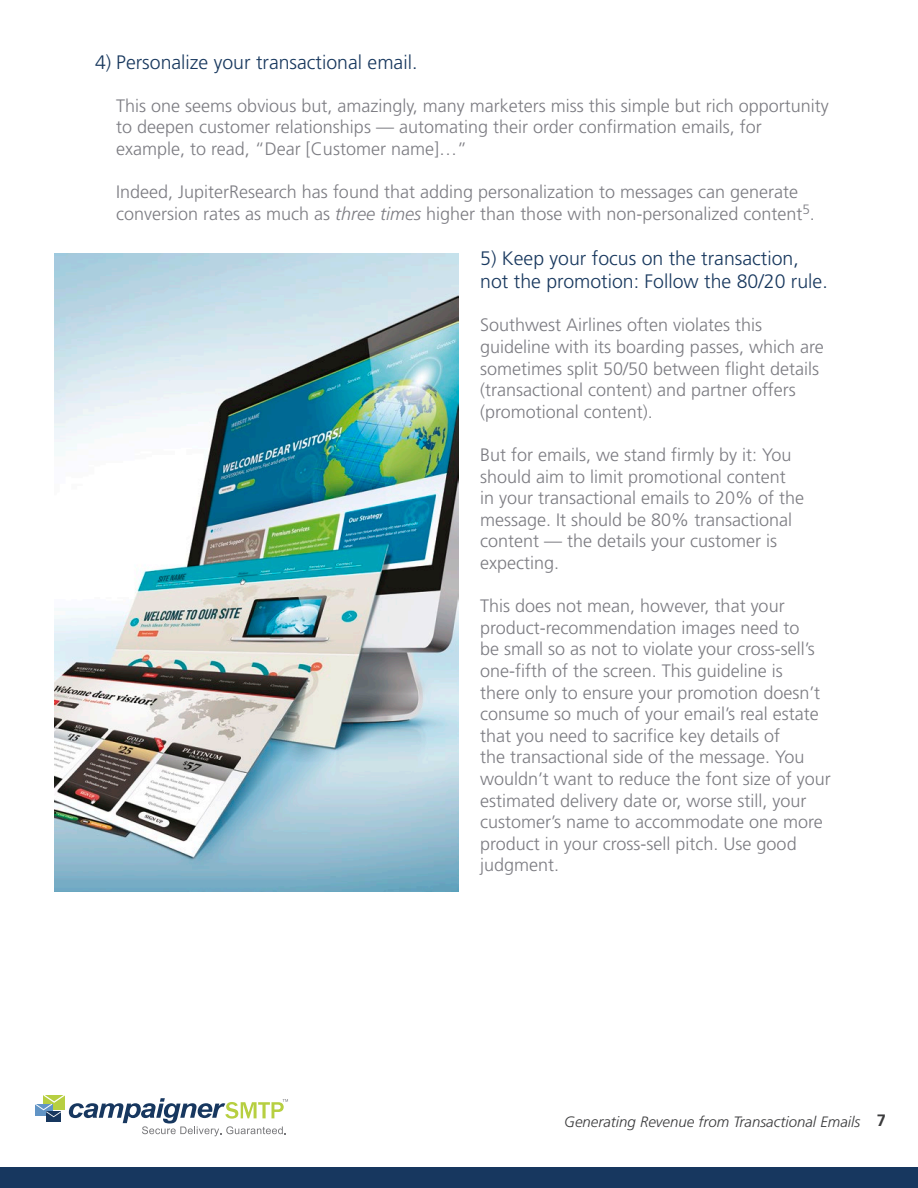
<style>
.page{position:relative;width:918px;height:1188px;background:#fff}
.page>*{position:absolute;margin:0;border:0;box-sizing:border-box;transform-origin:0 0}
.t1{font:300 19.5px/23.4px "Frutiger";color:#18385e}
.t2{font:300 18px/21.6px "Frutiger";color:#7c7c82}
.t3{font:italic 300 15px "Frutiger";color:#3b3b3c}
.s1{font-style:italic}
.s2{font-weight:700;font-style:normal;font-size:16.5px}
</style>
<div class="page">
<div style="left:0;top:1167px;width:918px;height:21px;background:#17375f"></div>
<svg style="left:35px;top:1095px;width:253px;height:41px"></svg>
<img style="left:54px;top:254px;width:405px;height:638px">
<p class="t1" style="left:95px;top:50px;width:324px">4) Personalize your transactional email.</p>
<p class="t2" style="left:116px;top:95px;width:714px">This one seems obvious but, amazingly, many marketers miss this simple but rich opportunity to deepen customer relationships — automating their order confirmation emails, for example, to read, “Dear [Customer name]…”</p>
<p class="t2" style="left:116px;top:181px;width:700px">Indeed, JupiterResearch has found that adding personalization to messages can generate conversion rates as much as <span class="s1">three times</span> higher than those with non-personalized content<sup>5</sup>.</p>
<p class="t1" style="left:480px;top:247px;width:349px">5) Keep your focus on the transaction, not the promotion: Follow the 80/20 rule.</p>
<p class="t2" style="left:480px;top:315px;width:345px">Southwest Airlines often violates this guideline with its boarding passes, which are sometimes split 50/50 between flight details (transactional content) and partner offers (promotional content).</p>
<p class="t2" style="left:480px;top:444px;width:326px">But for emails, we stand firmly by it: You should aim to limit promotional content in your transactional emails to 20% of the message. It should be 80% transactional content — the details your customer is expecting.</p>
<p class="t2" style="left:480px;top:595px;width:352px">This does not mean, however, that your product-recommendation images need to<br>be small so as not to violate your cross-sell’s one-fifth of the screen. This guideline is<br>there only to ensure your promotion doesn’t consume so much of your email’s real estate that you need to sacrifice key details of<br>the transactional side of the message. You wouldn’t want to reduce the font size of your estimated delivery date or, worse still, your customer’s name to accommodate one more product in your cross-sell pitch. Use good judgment.</p>
<p class="t3" style="left:564px;top:1113px;width:323px">Generating Revenue from Transactional Emails <span class="s2">7</span></p>
</div>
